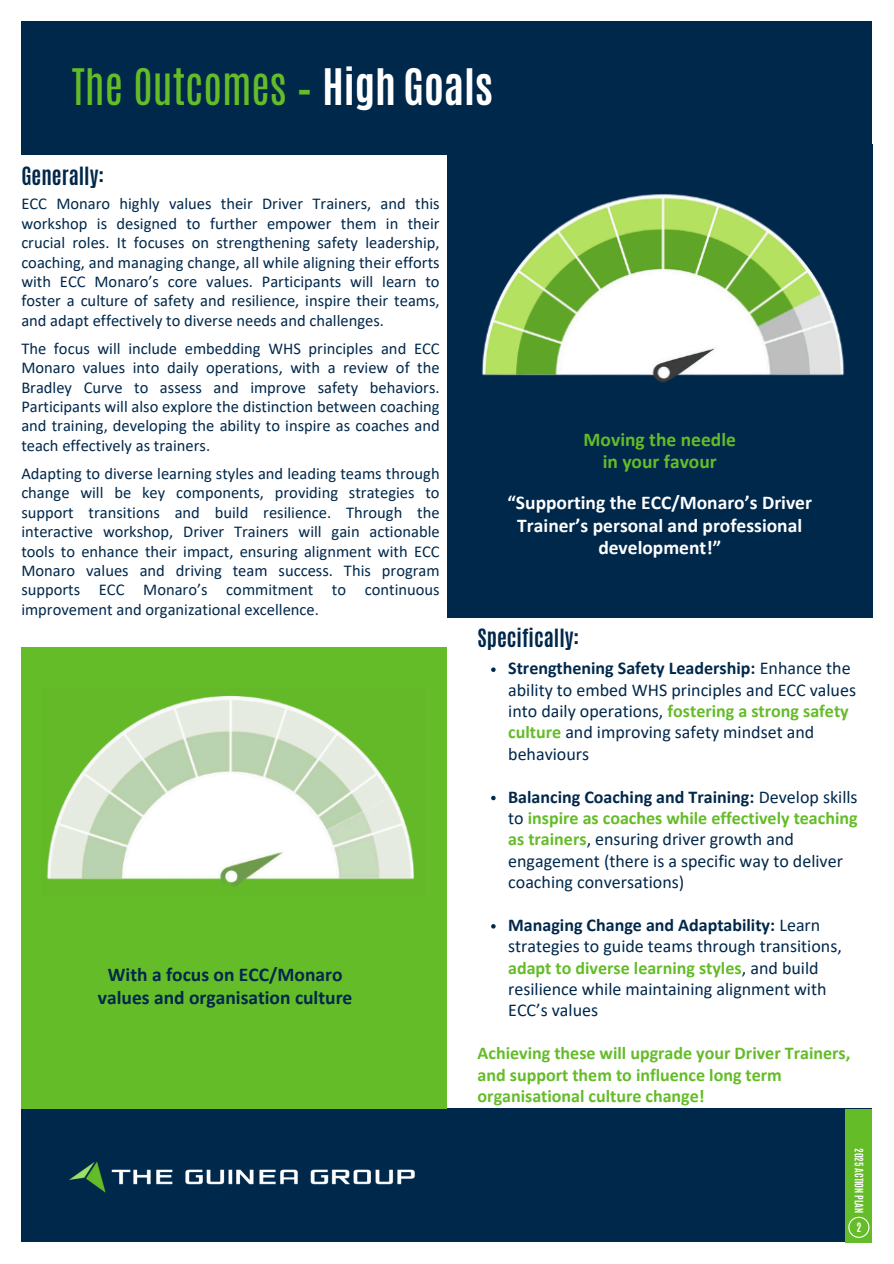
<style>
.page{position:relative;width:894px;height:1264px;background:#fff}
.page>*{position:absolute;margin:0;border:0;box-sizing:border-box;transform-origin:0 0}
.t1{font:42px "Antonio";color:#64bc28}
.t2{font:700 21px "Antonio";color:#00284b}
.t3{font:700 19.5px/22.5px "Calibri";color:#fff;text-align:center}
.t4{font:700 19.5px/22.5px "Calibri";color:#00284b;text-align:center}
.t5{font:700 19.5px/22.5px "Calibri";color:#64bc28;text-align:center}
.t6{font:18px/21.3px "Calibri";color:#00284b}
.t7{font:700 18px/21.3px "Calibri";color:#64bc28}
.t8{font:16.5px/19.4px "Calibri";color:#00284b;text-align:justify}
.t9{font:700 10.8px "Antonio";color:#fff}
.t10{font:700 9.75px "Antonio";color:#fff}
.s1{font-weight:700;color:#fff}
.s2{font-weight:700}
.s3{font-weight:700;color:#64bc28}
</style>
<div class="page">
<div style="left:21px;top:1108px;width:851px;height:134px;background:#00284b"></div>
<div style="left:447px;top:144px;width:425px;height:474px;background:#00284b"></div>
<img style="left:481px;top:194px;width:364px;height:189px">
<div style="left:21px;top:21px;width:850px;height:134px;background:#00284b"></div>
<div style="left:845px;top:1108px;width:27px;height:134px;background:#64bc28"></div>
<svg style="left:848px;top:1216px;width:21px;height:21px"></svg>
<img style="left:69px;top:1162px;width:346px;height:31px">
<div style="left:21px;top:647px;width:425px;height:461px;background:#64bc28"></div>
<img style="left:47px;top:695px;width:368px;height:192px">
<svg style="left:491px;top:667px;width:4px;height:5px"></svg>
<svg style="left:491px;top:795px;width:4px;height:5px"></svg>
<svg style="left:491px;top:924px;width:4px;height:4px"></svg>
<p class="t1" style="left:72px;top:57px;width:422px">The Outcomes – <span class="s1">High Goals</span></p>
<h2 class="t2" style="left:21px;top:161px;width:84px">Generally:</h2>
<h4 class="t8" style="left:21px;top:196px;width:419px">ECC Monaro highly values their Driver Trainers, and this workshop is designed to further empower them in their crucial roles. It focuses on strengthening safety leadership, coaching, and managing change, all while aligning their efforts with ECC Monaro’s core values. Participants will learn to foster a culture of safety and resilience, inspire their teams, and adapt effectively to diverse needs and challenges.</h4>
<h4 class="t8" style="left:21px;top:340px;width:419px">The focus will include embedding WHS principles and ECC Monaro values into daily operations, with a review of the Bradley Curve to assess and improve safety behaviors.<br>Participants will also explore the distinction between coaching and training, developing the ability to inspire as coaches and teach effectively as trainers.</h4>
<h4 class="t8" style="left:21px;top:465px;width:419px">Adapting to diverse learning styles and leading teams through change will be key components, providing strategies to support transitions and build resilience. Through the interactive workshop, Driver Trainers will gain actionable tools to enhance their impact, ensuring alignment with ECC Monaro values and driving team success. This program supports ECC Monaro’s commitment to continuous improvement and organizational excellence.</h4>
<h3 class="t4" style="left:98px;top:965px;width:256px">With a focus on ECC/Monaro values and organisation culture</h3>
<p class="t5" style="left:583px;top:430px;width:154px">Moving the needle in your favour</p>
<p class="t3" style="left:507px;top:493px;width:306px">“Supporting the ECC/Monaro’s Driver<br>Trainer’s personal and professional development!”</p>
<h2 class="t2" style="left:477px;top:622px;width:103px">Specifically:</h2>
<h2 class="t6" style="left:508px;top:659px;width:349px"><span class="s2">Strengthening Safety Leadership:</span> Enhance the ability to embed WHS principles and ECC values into daily operations, <span class="s3">fostering a strong safety culture</span> and improving safety mindset and behaviours</h2>
<p class="t6" style="left:508px;top:787px;width:351px"><span class="s2">Balancing Coaching and Training:</span> Develop skills to <span class="s3">inspire as coaches while effectively teaching as trainers</span>, ensuring driver growth and engagement (there is a specific way to deliver coaching conversations)</p>
<h2 class="t6" style="left:508px;top:915px;width:335px"><span class="s2">Managing Change and Adaptability:</span> Learn strategies to guide teams through transitions, <span class="s3">adapt to diverse learning styles</span>, and build resilience while maintaining alignment with ECC’s values</h2>
<p class="t7" style="left:477px;top:1043px;width:374px">Achieving these will upgrade your Driver Trainers, and support them to influence long term organisational culture change!</p>
<h2 class="t10" style="left:865px;top:1148px;width:66px;rotate:90deg">2025 ACTION PLAN</h2>
<h1 class="t9" style="left:856px;top:1219px;width:7px">2</h1>
</div>
